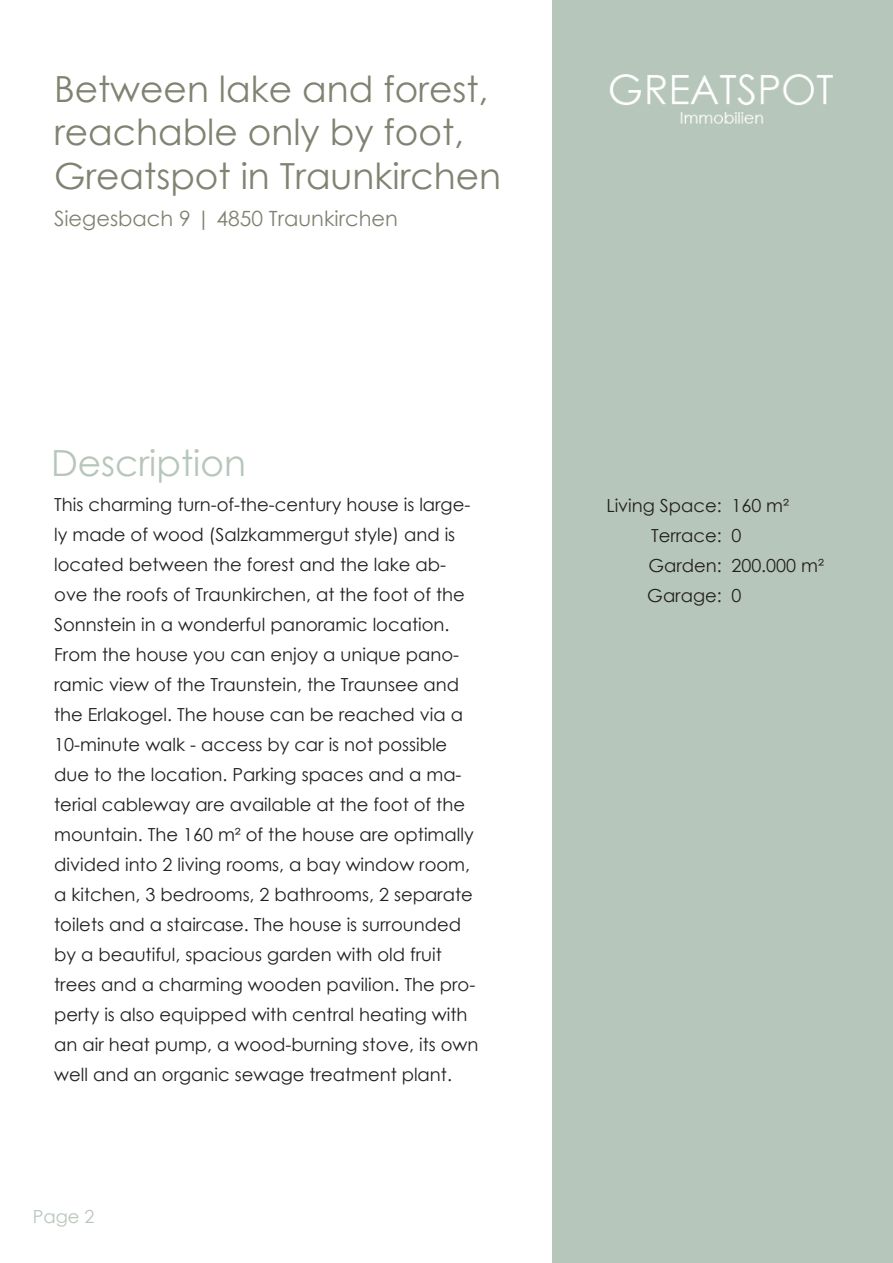
<style>
.page{position:relative;width:893px;height:1263px;background:#fff}
.page>*{position:absolute;margin:0;border:0;box-sizing:border-box;transform-origin:0 0}
.t1{font:36px/43.2px "Century Gothic";color:#818271}
.t2{font:36px "Century Gothic";color:#b7c6ba}
.t3{font:21px "Century Gothic";color:#818271}
.t4{font:18px/30px "Century Gothic";color:#231f20}
.t5{font:18px "Century Gothic";color:#b7c6ba}
</style>
<div class="page">
<div style="left:553px;top:0;width:340px;height:1263px;background:#b7c6ba"></div>
<img style="left:609px;top:74px;width:224px;height:50px">
<h1 class="t1" style="left:54px;top:67px;width:449px">Between lake and forest, reachable only by foot,<br>Greatspot in Traunkirchen</h1>
<p class="t3" style="left:54px;top:203px;width:345px">Siegesbach 9 | 4850 Traunkirchen</p>
<h1 class="t2" style="left:51px;top:438px;width:196px">Description</h1>
<p class="t4" style="left:54px;top:489px;width:426px">This charming turn-of-the-century house is large&shy;ly made of wood (Salzkammergut style) and is located between the forest and the lake ab&shy;ove the roofs of Traunkirchen, at the foot of the Sonnstein in a wonderful panoramic location.<br>From the house you can enjoy a unique pano&shy;ramic view of the Traunstein, the Traunsee and the Erlakogel. The house can be reached via a 10-minute walk - access by car is not possible due to the location. Parking spaces and a ma&shy;terial cableway are available at the foot of the mountain. The 160 m² of the house are optimally divided into 2 living rooms, a bay window room, a kitchen, 3 bedrooms, 2 bathrooms, 2 separate toilets and a staircase. The house is surrounded by a beautiful, spacious garden with old fruit trees and a charming wooden pavilion. The pro&shy;perty is also equipped with central heating with an air heat pump, a wood-burning stove, its own well and an organic sewage treatment plant.</p>
<p class="t5" style="left:33px;top:1204px;width:63px">Page 2</p>
<p class="t4" style="left:647px;top:490px;width:76px;text-align:justify;text-indent:-41px">Living Space:<br>Terrace:<br>Garden:<br>Garage:</p>
<p class="t4" style="left:731px;top:490px;width:94px">160 m²<br>0<br>200.000 m²<br>0</p>
</div>
